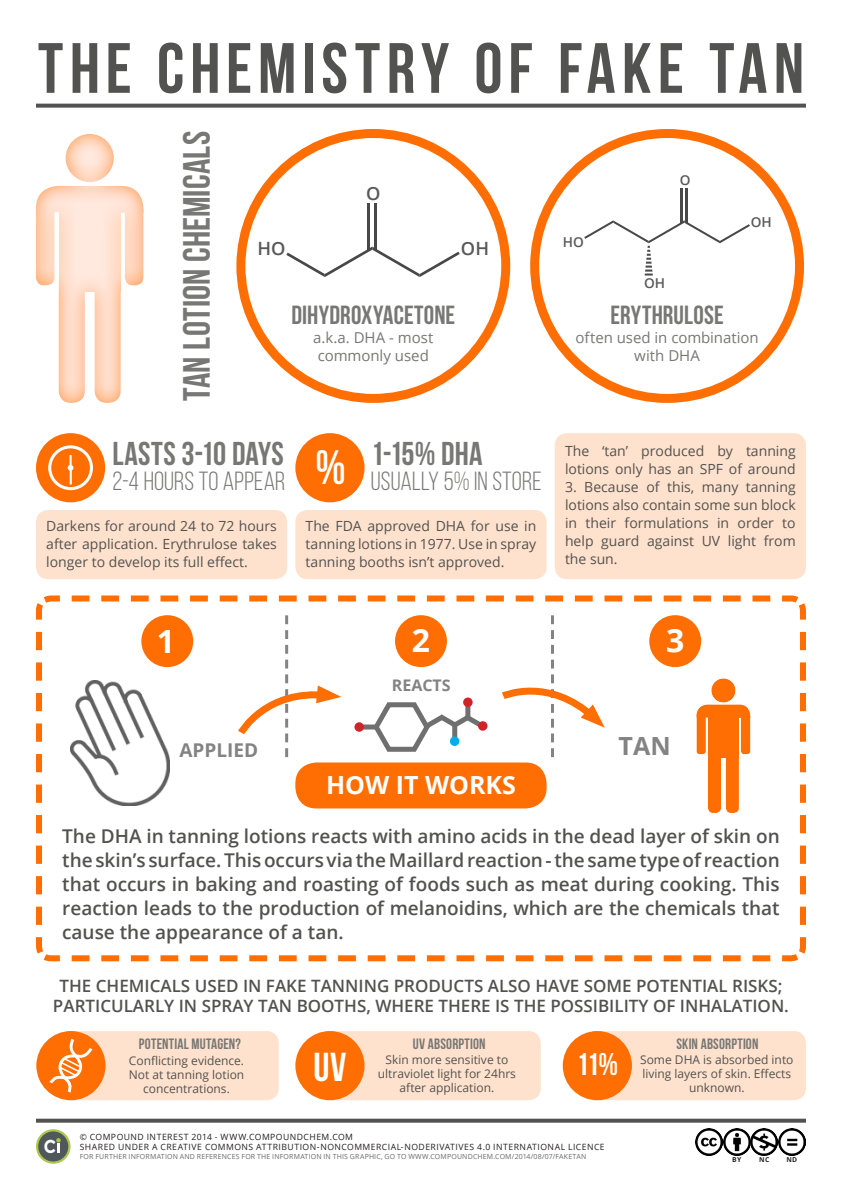
<style>
.page{position:relative;width:842px;height:1191px;background:#fff}
.page>*{position:absolute;margin:0;border:0;box-sizing:border-box;transform-origin:0 0}
.t1{font:71px "Bebas Neue";letter-spacing:.08em;color:#525250}
.t2{font:48.2px "Bebas Neue";color:#fff}
.t3{font:40.4px "Bebas Neue";color:#fff}
.t4{font:38px "Bebas Neue";color:#777775}
.t5{font:33px "Bebas Neue";letter-spacing:.005em;color:#777775}
.t6{font:700 32px "Open Sans";color:#fff}
.t7{font:31.3px "Bebas Neue";color:#fff}
.t8{font:26.2px "Bebas Neue";letter-spacing:.005em;color:#777775}
.t9{font:26.2px "Bebas Neue";letter-spacing:.005em;color:#777775}
.t10{font:700 25px "Open Sans";color:#fff}
.t11{font:700 25px "Open Sans";color:#848383}
.t12{font:600 19px/24px "Open Sans";color:#525250;text-align:justify}
.t13{font:700 19px "Open Sans";color:#848383}
.t14{font:700 18.6px "Montserrat";color:#fff;scale:.9 1}
.t15{font:600 18.2px "Open Sans";color:#595959}
.t16{font:600 17px "Open Sans";color:#525250}
.t17{font:700 16px "Open Sans";color:#848383}
.t18{font:15px "Open Sans";letter-spacing:-.005em;color:#777775}
.t19{font:15px "Bebas Neue";letter-spacing:.015em;color:#777775}
.t20{font:14px/18px "Open Sans";color:#525250;text-align:justify}
.t21{font:600 13.7px "Open Sans";color:#595959}
.t22{font:12px/14px "Open Sans";color:#525250;text-align:center}
.t23{font:8.6px "Open Sans";letter-spacing:.055em;color:#231f20}
.t24{font:7px "Open Sans";letter-spacing:.025em;color:#6b6a6a}
.t25{font:700 6.8px "Open Sans";color:#231f20}
</style>
<div class="page">
<div style="left:63px;top:1031px;width:216px;height:69px;background:#ffe2cd;border-radius:12px"></div>
<div style="left:591px;top:1031px;width:215px;height:69px;background:#ffe2cd;border-radius:12px"></div>
<div style="left:325px;top:1031px;width:216px;height:69px;background:#ffe2cd;border-radius:12px"></div>
<svg style="left:36px;top:104px;width:770px;height:4px;background:#616160"></svg>
<div style="left:530px;top:129px;width:274px;height:274px;border:9px solid #ff6e03;border-radius:50%"></div>
<div style="left:236px;top:129px;width:274px;height:274px;border:9px solid #ff6e03;border-radius:50%"></div>
<div style="left:35px;top:132px;width:109px;height:271px;background:#ff6e03;opacity:.7"></div>
<hr style="left:368px;top:204px;width:2px;height:46px;background:#484848">
<hr style="left:374px;top:204px;width:3px;height:46px;background:#484848">
<svg style="left:286px;top:247px;width:174px;height:30px"></svg>
<hr style="left:681px;top:188px;width:2px;height:35px;background:#484848">
<hr style="left:686px;top:188px;width:2px;height:35px;background:#484848">
<svg style="left:584px;top:220px;width:166px;height:55px"></svg>
<svg style="left:36px;top:595px;width:770px;height:367px"></svg>
<svg style="left:36px;top:1118px;width:770px;height:4px;background:#6f6f6e"></svg>
<div style="left:36px;top:1031px;width:70px;height:69px;background:#ff6e03;border-radius:50%"></div>
<svg style="left:48px;top:1036px;width:46px;height:58px"></svg>
<div style="left:295px;top:1031px;width:70px;height:69px;background:#ff6e03;border-radius:50%"></div>
<div style="left:563px;top:1031px;width:69px;height:69px;background:#ff6e03;border-radius:50%"></div>
<img style="left:696px;top:1128px;width:109px;height:27px">
<div style="left:37px;top:1130px;width:32px;height:32px;background:#50585b;border-radius:50%"></div>
<div style="left:36px;top:1129px;width:35px;height:34px;border:2px solid #abc74c;border-radius:50%"></div>
<svg style="left:57px;top:1138px;width:3px;height:14px"></svg>
<div style="left:36px;top:433px;width:69px;height:69px;background:#ff6e03;border-radius:50%"></div>
<div style="left:48px;top:445px;width:45px;height:45px;border:3px solid #fff;border-radius:50%"></div>
<svg style="left:68px;top:455px;width:6px;height:29px"></svg>
<div style="left:295px;top:510px;width:252px;height:69px;background:#ffe2cd;border-radius:12px"></div>
<div style="left:36px;top:510px;width:251px;height:69px;background:#ffe2cd;border-radius:12px"></div>
<div style="left:555px;top:433px;width:251px;height:146px;background:#ffe2cd;border-radius:12px"></div>
<div style="left:295px;top:433px;width:70px;height:69px;background:#ff6e03;border-radius:50%"></div>
<div style="left:295px;top:762px;width:252px;height:46px;background:#ff6e03;border-radius:21px"></div>
<div style="left:141px;top:615px;width:52px;height:52px;background:#ff6e03;border-radius:50%"></div>
<div style="left:395px;top:615px;width:52px;height:52px;background:#ff6e03;border-radius:50%"></div>
<div style="left:649px;top:615px;width:52px;height:52px;background:#ff6e03;border-radius:50%"></div>
<img style="left:70px;top:680px;width:99px;height:125px">
<svg style="left:234px;top:615px;width:107px;height:142px"></svg>
<svg style="left:496px;top:615px;width:109px;height:142px"></svg>
<div style="left:363px;top:724px;width:13px;height:5px;background:#706f6f"></div>
<svg style="left:370px;top:698px;width:118px;height:56px"></svg>
<div style="left:452px;top:724px;width:5px;height:15px;background:#706f6f"></div>
<div style="left:450px;top:736px;width:9px;height:10px;background:#00aeef;border-radius:50%"></div>
<div style="left:478px;top:721px;width:9px;height:9px;background:#d1232a;border-radius:50%"></div>
<div style="left:463px;top:697px;width:10px;height:10px;background:#d1232a;border-radius:50%"></div>
<div style="left:354px;top:722px;width:10px;height:9px;background:#d1232a;border-radius:50%"></div>
<div style="left:695px;top:677px;width:55px;height:136px;background:#ff6e03;opacity:.7"></div>
<p class="t1" style="left:38px;top:29px;width:768px">THE CHEMISTRY OF FAKE TAN</p>
<p class="t4" style="left:176px;top:401px;width:272px;rotate:-90deg">TAN LOTION CHEMICALS</p>
<p class="t15" style="left:366px;top:181px;width:16px">O</p>
<p class="t15" style="left:258px;top:236px;width:30px">HO</p>
<p class="t15" style="left:461px;top:236px;width:30px">OH</p>
<p class="t9" style="left:291px;top:301px;width:165px">DIHYDROXYACETONE</p>
<p class="t18" style="left:313px;top:327px;width:122px">a.k.a. DHA - most</p>
<p class="t18" style="left:318px;top:345px;width:113px">commonly used</p>
<p class="t5" style="left:112px;top:435px;width:173px">LAStS 3-10 DAYS</p>
<p class="t8" style="left:112px;top:467px;width:175px">2-4 HOURS TO APPEAR</p>
<p class="t2" style="left:316px;top:441px;width:32px">%</p>
<p class="t5" style="left:371px;top:435px;width:113px">1-15% DHA</p>
<p class="t8" style="left:371px;top:467px;width:172px">USUALLY 5% IN STORE</p>
<p class="t20" style="left:46px;top:516px;width:232px">Darkens for around 24 to 72 hours after application. Erythrulose takes longer to develop its full effect.</p>
<p class="t20" style="left:306px;top:516px;width:232px">The FDA approved DHA for use in tanning lotions in 1977. Use in spray tanning booths isn’t approved.</p>
<p class="t21" style="left:563px;top:233px;width:23px">HO</p>
<p class="t21" style="left:680px;top:171px;width:12px">O</p>
<p class="t21" style="left:644px;top:274px;width:23px">OH</p>
<p class="t21" style="left:751px;top:212px;width:23px">OH</p>
<p class="t9" style="left:610px;top:301px;width:115px">ERYTHRULOSE</p>
<p class="t18" style="left:576px;top:327px;width:184px">often used in combination</p>
<p class="t18" style="left:634px;top:345px;width:67px">with DHA</p>
<p class="t20" style="left:565px;top:441px;width:232px">The ‘tan’ produced by tanning lotions only has an SPF of around</p>
<p class="t20" style="left:565px;top:477px;width:232px">3. Because of this, many tanning lotions also contain some sun block in their formulations in order to help guard against UV light from the sun.</p>
<p class="t6" style="left:157px;top:618px;width:20px">1</p>
<p class="t6" style="left:412px;top:617px;width:20px">2</p>
<p class="t6" style="left:666px;top:617px;width:20px">3</p>
<p class="t17" style="left:392px;top:674px;width:60px">REACTS</p>
<p class="t13" style="left:179px;top:737px;width:80px">APPLIED</p>
<p class="t11" style="left:619px;top:728px;width:54px">TAN</p>
<p class="t10" style="left:326px;top:767px;width:191px">HOW IT WORKS</p>
<p class="t12" style="left:62px;top:823px;width:719px">The DHA in tanning lotions reacts with amino acids in the dead layer of skin on the skin’s surface. This occurs via the Maillard reaction - the same type of reaction that occurs in baking and roasting of foods such as meat during cooking. This reaction leads to the production of melanoidins, which are the chemicals that cause the appearance of a tan.</p>
<p class="t16" style="left:59px;top:973px;width:724px">THE CHEMICALS USED IN FAKE TANNING PRODUCTS ALSO HAVE SOME POTENTIAL RISKS;</p>
<p class="t16" style="left:53px;top:994px;width:737px">PARTICULARLY IN SPRAY TAN BOOTHS, WHERE THERE IS THE POSSIBILITY OF INHALATION.</p>
<p class="t19" style="left:139px;top:1035px;width:104px">POTENTIAL MUTAGEN?</p>
<p class="t19" style="left:413px;top:1035px;width:74px">UV ABSORPTION</p>
<p class="t19" style="left:676px;top:1035px;width:83px">SKIN ABSORPTION</p>
<p class="t3" style="left:314px;top:1045px;width:34px">UV</p>
<p class="t7" style="left:577px;top:1047px;width:43px">11%</p>
<p class="t22" style="left:129px;top:1053px;width:117px">Conflicting evidence.<br>Not at tanning lotion concentrations.</p>
<p class="t22" style="left:386px;top:1052px;width:124px">Skin more sensitive to</p>
<p class="t22" style="left:378px;top:1066px;width:140px">ultraviolet light for 24hrs after application.</p>
<p class="t23" style="left:80px;top:1130px;width:275px">© COMPOUND INTEREST 2014 - WWW.COMPOUNDCHEM.COM</p>
<p class="t24" style="left:80px;top:1151px;width:508px">FOR FURTHER INFORMATION AND REFERENCES FOR THE INFORMATION IN THIS GRAPHIC, GO TO WWW.COMPOUNDCHEM.COM/2014/08/07/FAKETAN</p>
<p class="t14" style="left:44px;top:1135px;width:15px">C</p>
<p class="t23" style="left:80px;top:1141px;width:526px">SHARED UNDER A CREATIVE COMMONS ATTRIBUTION-NONCOMMERCIAL-NODERIVATIVES 4.0 INTERNATIONAL LICENCE</p>
<p class="t22" style="left:640px;top:1052px;width:155px">Some DHA is absorbed into living layers of skin. Effects unknown.</p>
<p class="t25" style="left:732px;top:1155px;width:11px">BY</p>
<p class="t25" style="left:759px;top:1155px;width:12px">NC</p>
<p class="t25" style="left:786px;top:1155px;width:12px">ND</p>
</div>
